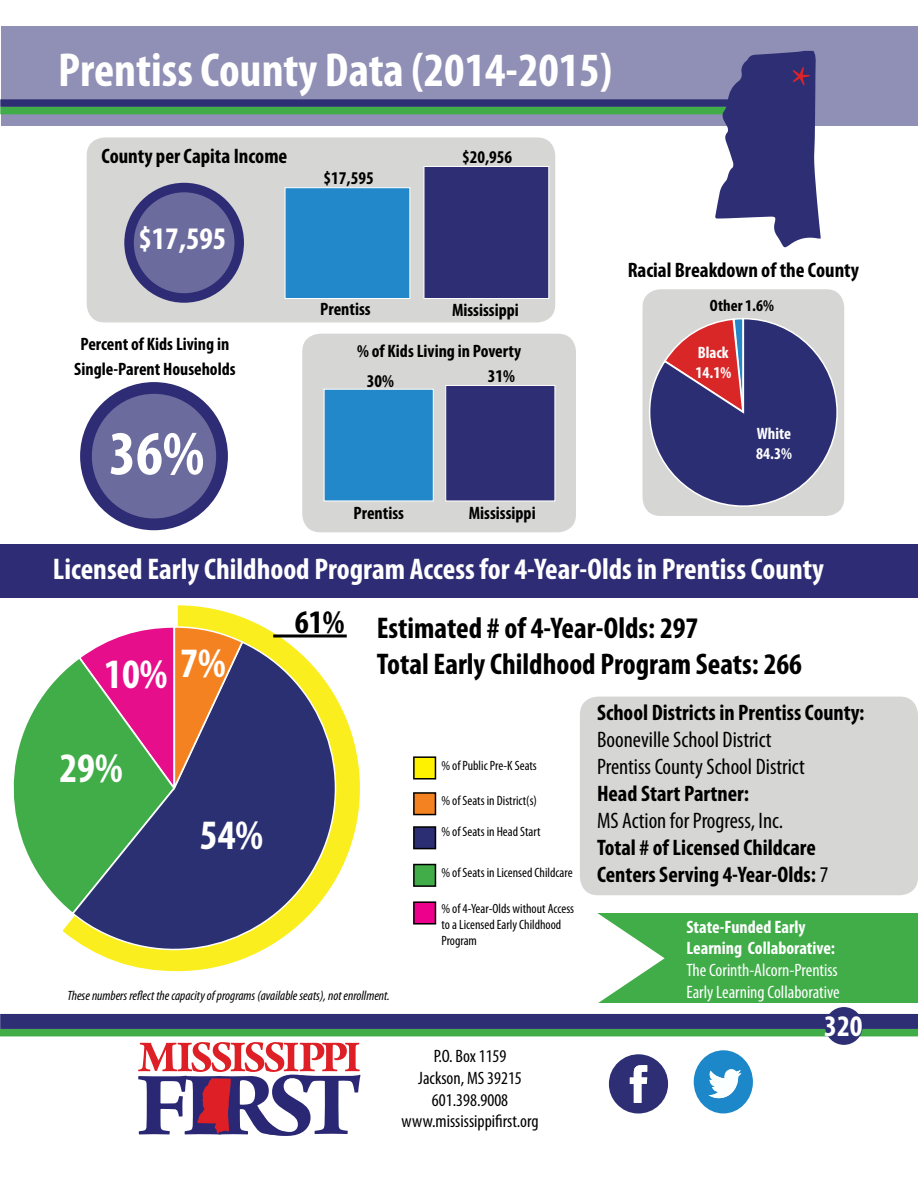
<style>
.page{position:relative;width:918px;height:1188px;background:#fff}
.page>*{position:absolute;margin:0;border:0;box-sizing:border-box;transform-origin:0 0}
.t1{font:700 condensed 63px "Myriad Pro";color:#fff}
.t2{font:52.5px "Minion Pro";color:#dc2328}
.t3{font:700 condensed 48px "Myriad Pro";color:#fff}
.t4{font:700 condensed 42px "Myriad Pro";color:#fff}
.t5{font:700 condensed 33px "Myriad Pro";color:#000}
.t6{font:700 condensed 31.5px "Myriad Pro";color:#fff}
.t7{font:700 condensed 30px "Myriad Pro";color:#fff}
.t8{font:700 condensed 30px/36px "Myriad Pro";color:#000}
.t9{font:700 condensed 22.5px/27px "Myriad Pro";color:#000}
.t10{font:condensed 22.5px/27px "Myriad Pro";color:#000}
.t11{font:700 condensed 21px "Myriad Pro";color:#000}
.t12{font:700 condensed 18px/25.2px "Myriad Pro";color:#000;text-align:center}
.t13{font:condensed 18px/21.6px "Myriad Pro";color:#000;text-align:center}
.t14{font:condensed 18px/21.6px "Myriad Pro";color:#fff}
.t15{font:700 condensed 18px/21.6px "Myriad Pro";color:#fff}
.t16{font:700 condensed 16.5px/19.8px "Myriad Pro";color:#fff}
.t17{font:700 condensed 16.5px "Myriad Pro";color:#000}
.t18{font:condensed 13.5px/16.2px "Myriad Pro";color:#000}
.t19{font:italic condensed 13.5px "Myriad Pro";color:#000}
.s1{font-weight:400}
</style>
<div class="page">
<svg style="left:62px;top:605px;width:298px;height:333px"></svg>
<svg style="left:13px;top:656px;width:58px;height:260px"></svg>
<svg style="left:71px;top:640px;width:287px;height:332px"></svg>
<svg style="left:78px;top:626px;width:166px;height:164px;background:#a1666a"></svg>
<svg style="left:273px;top:634px;width:74px;height:4px"></svg>
<div style="left:643px;top:289px;width:201px;height:227px;background:#d6d7d5;border-radius:18px"></div>
<svg style="left:649px;top:318px;width:189px;height:189px"></svg>
<div style="left:580px;top:697px;width:338px;height:198px;background:#d6d7d5;border-radius:18px"></div>
<svg style="left:608px;top:1054px;width:60px;height:60px"></svg>
<div style="left:0;top:544px;width:918px;height:54px;background:#2e2c74"></div>
<div style="left:0;top:1029px;width:918px;height:7px;background:#41ad49"></div>
<div style="left:0;top:1014px;width:918px;height:15px;background:#2d2e74"></div>
<svg style="left:693px;top:1050px;width:60px;height:64px"></svg>
<div style="left:826px;top:1008px;width:36px;height:36px;background:#2d2e74;border-radius:50%"></div>
<div style="left:825px;top:1007px;width:38px;height:38px;border:2px solid #2d2e74;border-radius:50%"></div>
<div style="left:414px;top:902px;width:21px;height:22px;background:#ec008c"></div>
<div style="left:413px;top:901px;width:23px;height:24px;border:2px solid #000"></div>
<div style="left:414px;top:865px;width:21px;height:21px;background:#41ad49"></div>
<div style="left:413px;top:864px;width:23px;height:23px;border:2px solid #000"></div>
<div style="left:414px;top:827px;width:21px;height:22px;background:#2c2e74"></div>
<div style="left:413px;top:826px;width:23px;height:23px;border:2px solid #000"></div>
<div style="left:414px;top:793px;width:21px;height:22px;background:#f58220"></div>
<div style="left:413px;top:792px;width:23px;height:23px;border:2px solid #000"></div>
<div style="left:414px;top:757px;width:21px;height:22px;background:#fff200"></div>
<div style="left:413px;top:756px;width:23px;height:24px;border:2px solid #000"></div>
<div style="left:302px;top:334px;width:274px;height:198px;background:#d6d7d5;border-radius:18px"></div>
<div style="left:87px;top:137px;width:468px;height:185px;background:#d6d7d5;border-radius:18px"></div>
<div style="left:1px;top:26px;width:917px;height:99px;background:#908fb5"></div>
<div style="left:129px;top:188px;width:110px;height:110px;background:#6c6b9e;border-radius:50%"></div>
<div style="left:124px;top:183px;width:120px;height:120px;border:10px solid #2e2c74;border-radius:50%"></div>
<div style="left:86px;top:388px;width:136px;height:136px;background:#6c6b9e;border-radius:50%"></div>
<div style="left:80px;top:382px;width:148px;height:148px;border:12px solid #2e2c74;border-radius:50%"></div>
<div style="left:0;top:99px;width:737px;height:8px;background:#2d2e74"></div>
<div style="left:0;top:107px;width:738px;height:7px;background:#41ad49"></div>
<svg style="left:715px;top:51px;width:106px;height:197px"></svg>
<div style="left:597px;top:913px;width:321px;height:90px;background:#41ad49"></div>
<svg style="left:597px;top:913px;width:68px;height:90px"></svg>
<div style="left:424px;top:166px;width:125px;height:133px;background:#2d2e74;border:1px solid #fff"></div>
<div style="left:285px;top:187px;width:125px;height:112px;background:#2288c9;border:1px solid #fff"></div>
<div style="left:445px;top:385px;width:110px;height:116px;background:#2d2e74;border:1px solid #fff"></div>
<div style="left:324px;top:389px;width:110px;height:112px;background:#2288c9;border:1px solid #fff"></div>
<svg style="left:138px;top:1042px;width:222px;height:94px"></svg>
<h3 class="t3" style="left:58px;top:44px;width:556px">Prentiss County Data (2014-2015)</h3>
<h2 class="t2" style="left:790px;top:50px;width:23px">*</h2>
<h3 class="t11" style="left:102px;top:144px;width:187px">County per Capita Income</h3>
<h3 class="t6" style="left:138px;top:222px;width:89px">$17,595</h3>
<h3 class="t12" style="left:74px;top:331px;width:163px">Percent of Kids Living in<br>Single-Parent Households</h3>
<h1 class="t1" style="left:109px;top:419px;width:97px">36%</h1>
<h3 class="t12" style="left:323px;top:165px;width:52px">$17,595</h3>
<h3 class="t12" style="left:462px;top:144px;width:52px">$20,956</h3>
<h3 class="t12" style="left:320px;top:297px;width:52px">Prentiss</h3>
<h3 class="t12" style="left:452px;top:297px;width:68px">Mississippi</h3>
<h3 class="t12" style="left:357px;top:338px;width:165px">% of Kids Living in Poverty</h3>
<h3 class="t12" style="left:367px;top:368px;width:29px">30%</h3>
<h3 class="t12" style="left:488px;top:364px;width:29px">31%</h3>
<h3 class="t12" style="left:354px;top:501px;width:52px">Prentiss</h3>
<h3 class="t12" style="left:469px;top:501px;width:68px">Mississippi</h3>
<h3 class="t11" style="left:628px;top:259px;width:233px">Racial Breakdown of the County</h3>
<p class="t17" style="left:710px;top:296px;width:66px">Other 1.6%</p>
<p class="t16" style="left:695px;top:343px;width:37px">Black<br>14.1%</p>
<p class="t16" style="left:756px;top:424px;width:37px">White<br>84.3%</p>
<h3 class="t7" style="left:53px;top:552px;width:772px">Licensed Early Childhood Program Access for 4-Year-Olds in Prentiss County</h3>
<h3 class="t4" style="left:104px;top:651px;width:65px">10%</h3>
<h3 class="t4" style="left:180px;top:640px;width:47px">7%</h3>
<h3 class="t4" style="left:59px;top:745px;width:65px">29%</h3>
<h3 class="t4" style="left:200px;top:812px;width:65px">54%</h3>
<h3 class="t5" style="left:295px;top:603px;width:51px">61%</h3>
<h3 class="t8" style="left:377px;top:611px;width:427px">Estimated # of 4-Year-Olds: 297<br>Total Early Childhood Program Seats: 266</h3>
<p class="t18" style="left:441px;top:757px;width:97px">% of Public Pre-K Seats</p>
<p class="t18" style="left:441px;top:793px;width:97px">% of Seats in District(s)</p>
<p class="t18" style="left:441px;top:824px;width:101px">% of Seats in Head Start</p>
<p class="t18" style="left:441px;top:865px;width:133px">% of Seats in Licensed Childcare</p>
<h3 class="t9" style="left:597px;top:699px;width:269px">School Districts in Prentiss County:</h3>
<h3 class="t10" style="left:597px;top:727px;width:209px">Booneville School District<br>Prentiss County School District</h3>
<h3 class="t9" style="left:597px;top:780px;width:154px">Head Start Partner:</h3>
<h3 class="t10" style="left:597px;top:808px;width:188px">MS Action for Progress, Inc.</h3>
<h3 class="t9" style="left:597px;top:834px;width:233px">Total # of Licensed Childcare<br>Centers Serving 4-Year-Olds: <span class="s1">7</span></h3>
<p class="t19" style="left:67px;top:987px;width:324px">These numbers reflect the capacity of programs (available seats), not enrollment.</p>
<p class="t18" style="left:441px;top:901px;width:134px">% of 4-Year-Olds without Access to a Licensed Early Childhood<br>Program</p>
<h3 class="t13" style="left:402px;top:1046px;width:138px">P.O. Box 1159<br>Jackson, MS 39215<br>601.398.9008 www.mississippifirst.org</h3>
<h3 class="t15" style="left:686px;top:916px;width:150px">State-Funded Early<br>Learning Collaborative:</h3>
<h3 class="t14" style="left:686px;top:960px;width:155px">The Corinth-Alcorn-Prentiss<br>Early Learning Collaborative</h3>
<h3 class="t7" style="left:824px;top:1009px;width:40px">320</h3>
</div>
